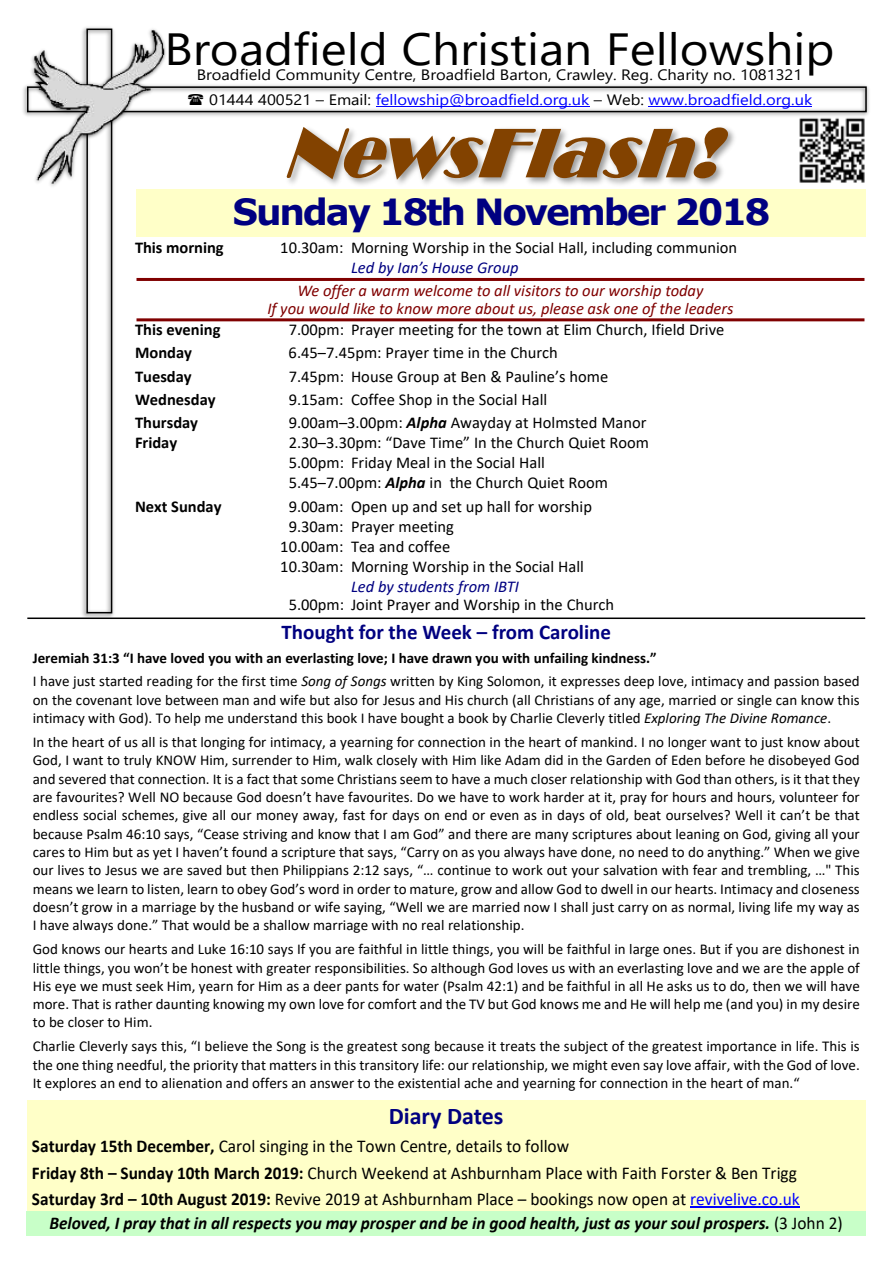
<style>
.page{position:relative;width:893px;height:1263px;background:#fff}
.page>*{position:absolute;margin:0;border:0;box-sizing:border-box;transform-origin:0 0}
.t1{font:45px "Segoe UI";color:#000;scale:1.1 1}
.t2{font:700 36px "Verdana";letter-spacing:-.06em;color:#000081}
.t3{font:700 24px "Calibri";color:#000080}
.t4{font:700 21px "Calibri";color:#000080}
.t5{font:18px/26.5px "Calibri";color:#000;scale:.96 1}
.t6{font:italic 700 18px "Calibri";color:#000;scale:.96 1}
.t7{font:16.5px/20.1px "Calibri";color:#000}
.t8{font:italic 16.5px/18.1px "Calibri";color:#800000;text-align:center}
.t9{font:700 16.5px "Calibri";color:#000}
.t10{font:italic 16.5px "Calibri";color:#000081}
.t11{font:15px/18.3px "Calibri";color:#000;text-align:justify}
.t12{font:15px/25.2px "Segoe UI";color:#000;scale:1.1 1}
.s1{color:#00f}
.s2{font-weight:700;font-style:italic}
.s3{font-weight:700}
.s4{font-style:italic}
.s5{font-weight:400;font-style:normal}
</style>
<div class="page">
<img style="left:288px;top:128px;width:578px;height:76px">
<svg style="left:286px;top:127px;width:442px;height:53px"></svg>
<img style="left:782px;top:119px;width:84px;height:83px">
<img style="left:176px;top:85px;width:693px;height:34px">
<div style="left:27px;top:86px;width:840px;height:26px;border:2px solid #000"></div>
<img style="left:82px;top:194px;width:32px;height:423px">
<div style="left:86px;top:29px;width:26px;height:584px;border:2px solid #000"></div>
<hr style="left:376px;top:106px;width:213px;height:1px;background:#00f">
<hr style="left:648px;top:106px;width:164px;height:1px;background:#00f">
<img style="left:82px;top:85px;width:94px;height:109px">
<img style="left:23px;top:27px;width:149px;height:160px">
<div style="left:136px;top:189px;width:729px;height:47px;background:#ffffc8"></div>
<hr style="left:136px;top:278px;width:728px;height:3px;background:#800000">
<hr style="left:136px;top:318px;width:728px;height:3px;background:#800000">
<div style="left:27px;top:1100px;width:838px;height:111px;background:#ffffc8"></div>
<hr style="left:690px;top:1207px;width:110px;height:1px;background:#00f">
<div style="left:26px;top:1211px;width:840px;height:25px;background:#c8ffc8"></div>
<hr style="left:27px;top:617px;width:838px;height:2px;background:#000">
<svg style="left:188px;top:94px;width:15px;height:11px"></svg>
<h1 class="t1" style="left:164px;top:33px;width:611px">Broadfield Christian Fellowship</h1>
<p class="t12" style="left:209px;top:64px;width:550px;text-indent:-12px">Broadfield Community Centre, Broadfield Barton, Crawley. Reg. Charity no. 1081321<br>01444 400521 – Email: <span class="s1">fellowship@broadfield.org.uk</span> – Web: <span class="s1">www.broadfield.org.uk</span></p>
<h2 class="t2" style="left:233px;top:198px;width:539px">Sunday 18th November 2018</h2>
<p class="t9" style="left:135px;top:240px;width:90px">This morning</p>
<p class="t7" style="left:280px;top:238px;width:458px">10.30am: Morning Worship in the Social Hall, including communion</p>
<p class="t10" style="left:351px;top:260px;width:169px">Led by Ian’s House Group</p>
<p class="t8" style="left:267px;top:283px;width:468px">We offer a warm welcome to all visitors to our worship today<br>If you would like to know more about us, please ask one of the leaders</p>
<p class="t9" style="left:135px;top:323px;width:87px">This evening</p>
<p class="t7" style="left:289px;top:321px;width:437px">7.00pm: Prayer meeting for the town at Elim Church, Ifield Drive</p>
<p class="t9" style="left:135px;top:346px;width:58px">Monday</p>
<p class="t7" style="left:289px;top:344px;width:271px">6.45–7.45pm: Prayer time in the Church</p>
<p class="t9" style="left:135px;top:369px;width:58px">Tuesday</p>
<p class="t7" style="left:289px;top:367px;width:321px">7.45pm: House Group at Ben &amp; Pauline’s home</p>
<p class="t9" style="left:135px;top:392px;width:82px">Wednesday</p>
<p class="t7" style="left:289px;top:391px;width:260px">9.15am: Coffee Shop in the Social Hall</p>
<p class="t9" style="left:135px;top:415px;width:65px">Thursday</p>
<p class="t7" style="left:289px;top:414px;width:359px">9.00am–3.00pm: <span class="s2">Alpha</span> Awayday at Holmsted Manor</p>
<p class="t9" style="left:135px;top:436px;width:44px">Friday</p>
<p class="t7" style="left:289px;top:434px;width:362px">2.30–3.30pm: “Dave Time” In the Church Quiet Room<br>5.00pm: Friday Meal in the Social Hall<br>5.45–7.00pm: <span class="s2">Alpha</span> in the Church Quiet Room</p>
<p class="t9" style="left:135px;top:499px;width:88px">Next Sunday</p>
<p class="t7" style="left:289px;top:497px;width:305px">9.00am: Open up and set up hall for worship</p>
<p class="t7" style="left:289px;top:517px;width:167px">9.30am: Prayer meeting</p>
<p class="t7" style="left:280px;top:538px;width:172px">10.00am: Tea and coffee</p>
<p class="t7" style="left:280px;top:558px;width:305px">10.30am: Morning Worship in the Social Hall</p>
<p class="t10" style="left:351px;top:580px;width:169px">Led by students from IBTI</p>
<p class="t7" style="left:289px;top:596px;width:327px">5.00pm: Joint Prayer and Worship in the Church</p>
<h3 class="t4" style="left:281px;top:623px;width:331px">Thought for the Week – from Caroline</h3>
<p class="t11" style="left:33px;top:647px;width:829px;line-height:23.9px"><span class="s3">Jeremiah 31:3 “I have loved you with an everlasting love; I have drawn you with unfailing kindness.”<br></span>I have just started reading for the first time <span class="s4">Song of Songs</span> written by King Solomon, it expresses deep love, intimacy and passion based</p>
<p class="t11" style="left:33px;top:692px;width:829px">on the covenant love between man and wife but also for Jesus and His church (all Christians of any age, married or single can know this intimacy with God). To help me understand this book I have bought a book by Charlie Cleverly titled <span class="s4">Exploring The Divine Romance</span>.</p>
<p class="t11" style="left:33px;top:734px;width:829px">In the heart of us all is that longing for intimacy, a yearning for connection in the heart of mankind. I no longer want to just know about God, I want to truly KNOW Him, surrender to Him, walk closely with Him like Adam did in the Garden of Eden before he disobeyed God and severed that connection. It is a fact that some Christians seem to have a much closer relationship with God than others, is it that they are favourites? Well NO because God doesn’t have favourites. Do we have to work harder at it, pray for hours and hours, volunteer for endless social schemes, give all our money away, fast for days on end or even as in days of old, beat ourselves? Well it can’t be that because Psalm 46:10 says, “Cease striving and know that I am God” and there are many scriptures about leaning on God, giving all your cares to Him but as yet I haven’t found a scripture that says, “Carry on as you always have done, no need to do anything.” When we give our lives to Jesus we are saved but then Philippians 2:12 says, “… continue to work out your salvation with fear and trembling, …" This means we learn to listen, learn to obey God’s word in order to mature, grow and allow God to dwell in our hearts. Intimacy and closeness doesn’t grow in a marriage by the husband or wife saying, “Well we are married now I shall just carry on as normal, living life my way as I have always done.” That would be a shallow marriage with no real relationship.</p>
<p class="t11" style="left:33px;top:941px;width:829px">God knows our hearts and Luke 16:10 says If you are faithful in little things, you will be faithful in large ones. But if you are dishonest in little things, you won’t be honest with greater responsibilities. So although God loves us with an everlasting love and we are the apple of His eye we must seek Him, yearn for Him as a deer pants for water (Psalm 42:1) and be faithful in all He asks us to do, then we will have more. That is rather daunting knowing my own love for comfort and the TV but God knows me and He will help me (and you) in my desire to be closer to Him.</p>
<p class="t11" style="left:33px;top:1038px;width:829px">Charlie Cleverly says this, “I believe the Song is the greatest song because it treats the subject of the greatest importance in life. This is the one thing needful, the priority that matters in this transitory life: our relationship, we might even say love affair, with the God of love.<br>It explores an end to alienation and offers an answer to the existential ache and yearning for connection in the heart of man.“</p>
<h3 class="t3" style="left:389px;top:1106px;width:116px">Diary Dates</h3>
<p class="t5" style="left:32px;top:1135px;width:801px"><span class="s3">Saturday 15th December,</span> Carol singing in the Town Centre, details to follow<br><span class="s3">Friday 8th – Sunday 10th March 2019:</span> Church Weekend at Ashburnham Place with Faith Forster &amp; Ben Trigg<br><span class="s3">Saturday 3rd – 10th August 2019:</span> Revive 2019 at Ashburnham Place – bookings now open at <span class="s1">revivelive.co.uk</span></p>
<p class="t6" style="left:49px;top:1215px;width:828px">Beloved, I pray that in all respects you may prosper and be in good health, just as your soul prospers. <span class="s5">(3 John 2)</span></p>
</div>
